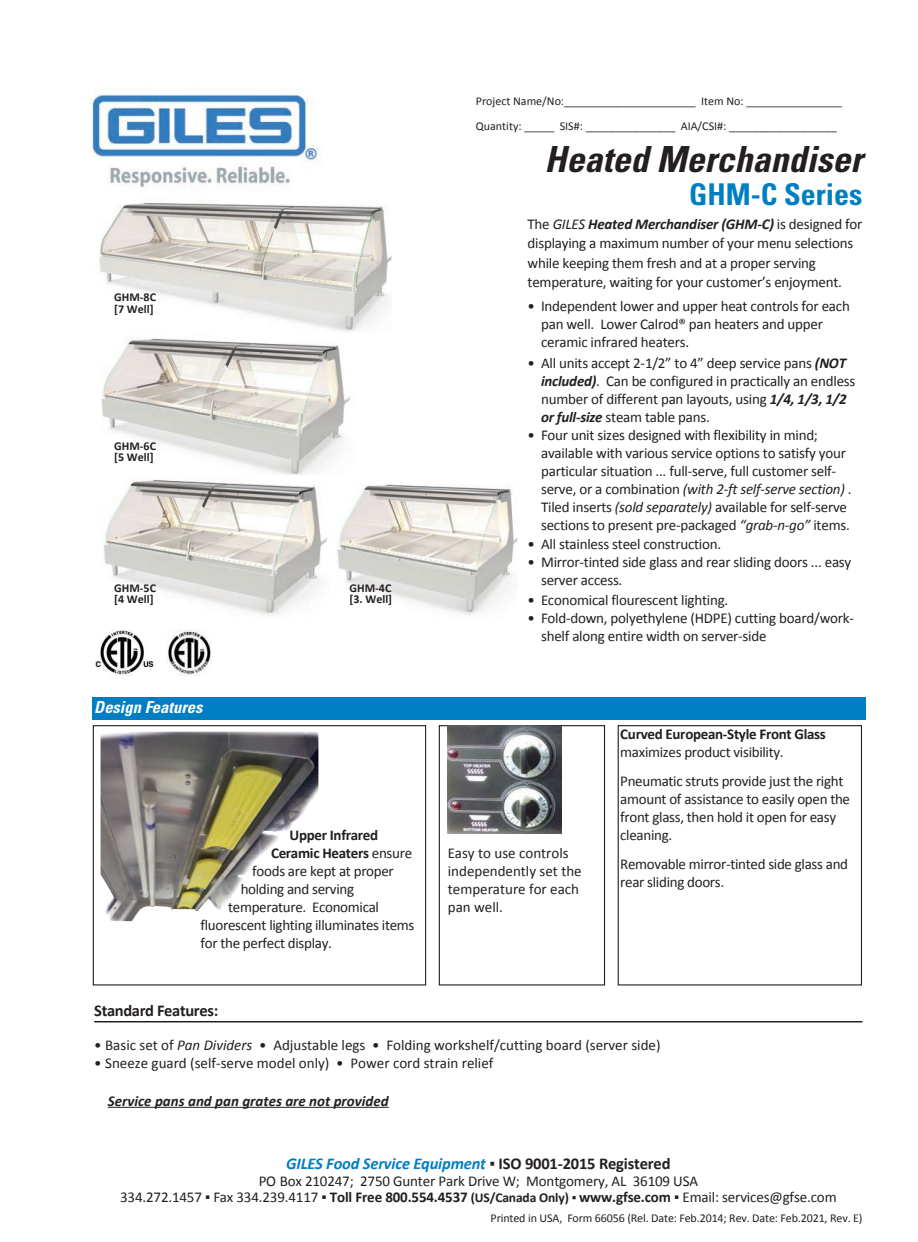
<style>
.page{position:relative;width:918px;height:1242px;background:#fff}
.page>*{position:absolute;margin:0;border:0;box-sizing:border-box;transform-origin:0 0}
.t1{font:italic 700 condensed 36px "Univers";color:#231f20}
.t2{font:700 condensed 30px "Univers";color:#007ec3}
.t3{font:italic 700 16.5px "Calibri";letter-spacing:-.01em;color:#007ec3}
.t4{font:700 16.5px "Calibri";letter-spacing:-.02em;color:#231f20}
.t5{font:italic 700 condensed 16.5px "Univers";color:#fff}
.t6{font:15px/18px "Calibri";letter-spacing:-.015em;color:#231f20}
.t7{font:700 15px "Calibri";letter-spacing:-.02em;color:#231f20}
.t8{font:italic 700 15px "Calibri";color:#231f20}
.t9{font:12px/25.2px "Calibri";letter-spacing:-.01em;color:#231f20}
.t10{font:700 12px/11.4px "Calibri";color:#231f20}
.s1{font-weight:400}
.s2{font-style:italic}
.s3{font-weight:700;font-style:italic}
.s4{font-weight:400;font-style:normal;color:#231f20}
.s5{font-style:normal;color:#231f20}
.s6{font-weight:700}
.s7{font-weight:700;font-size:13.5px}
.s8{font-size:13.5px}
</style>
<div class="page">
<div style="left:439px;top:725px;width:166px;height:261px;border:1px solid #231f20"></div>
<img style="left:99px;top:202px;width:293px;height:130px">
<div style="left:618px;top:725px;width:244px;height:261px;border:1px solid #231f20"></div>
<img style="left:101px;top:338px;width:250px;height:137px">
<img style="left:103px;top:479px;width:414px;height:136px">
<img style="left:448px;top:725px;width:114px;height:109px">
<img style="left:92px;top:94px;width:227px;height:93px">
<img style="left:95px;top:629px;width:59px;height:46px">
<img style="left:167px;top:629px;width:45px;height:46px">
<div style="left:93px;top:697px;width:773px;height:23px;background:#007ec3"></div>
<div style="left:93px;top:725px;width:333px;height:261px;border:1px solid #231f20"></div>
<img style="left:101px;top:732px;width:217px;height:189px">
<hr style="left:94px;top:1021px;width:769px;height:1px;background:#231f20">
<hr style="left:108px;top:1107px;width:281px;height:1px;background:#231f20">
<p class="t10" style="left:114px;top:293px;width:43px">GHM‐8C [7 Well]</p>
<p class="t10" style="left:114px;top:441px;width:43px">GHM‐6C [5 Well]</p>
<p class="t10" style="left:114px;top:583px;width:43px">GHM‐5C [4 Well]</p>
<p class="t5" style="left:94px;top:701px;width:113px">Design Features</p>
<p class="t10" style="left:350px;top:583px;width:44px">GHM‐4C [3. Well]</p>
<p class="t7" style="left:290px;top:829px;width:90px">Upper Infrared</p>
<p class="t7" style="left:271px;top:847px;width:143px">Ceramic Heaters <span class="s1">ensure</span></p>
<p class="t6" style="left:252px;top:863px;width:143px">foods are kept at proper</p>
<p class="t6" style="left:241px;top:881px;width:115px">holding and serving</p>
<p class="t6" style="left:228px;top:899px;width:152px">temperature. Economical</p>
<p class="t6" style="left:201px;top:917px;width:215px">fluorescent lighting illuminates items</p>
<p class="t6" style="left:201px;top:935px;width:133px">for the perfect display.</p>
<p class="t9" style="left:476px;top:90px;width:368px">Project Name/No:______________________ Item No: ________________<br>Quantity: _____ SIS#: _______________ AIA/CSI#: __________________</p>
<h1 class="t1" style="left:545px;top:146px;width:327px">Heated Merchandiser</h1>
<h2 class="t2" style="left:689px;top:183px;width:175px">GHM-C Series</h2>
<p class="t6" style="left:528px;top:215px;width:336px;line-height:19.5px">The <span class="s2">GILES</span> <span class="s3">Heated Merchandiser (GHM‐C)</span> is designed for displaying a maximum number of your menu selections while keeping them fresh and at a proper serving temperature, waiting for your customer’s enjoyment.</p>
<p class="t6" style="left:541px;top:298px;width:310px;text-indent:-14px">• Independent lower and upper heat controls for each pan well. Lower Calrod® pan heaters and upper ceramic infrared heaters.</p>
<p class="t6" style="left:541px;top:355px;width:316px;text-indent:-13px">• All units accept 2‐1/2” to 4” deep service pans <span class="s3">(NOT included)</span>. Can be configured in practically an endless number of different pan layouts, using <span class="s3">1/4, 1/3, 1/2 or full‐size</span> steam table pans.</p>
<p class="t6" style="left:541px;top:427px;width:312px;text-indent:-14px">• Four unit sizes designed with flexibility in mind; available with various service options to satisfy your particular situation ... full‐serve, full customer self‐ serve, or a combination <span class="s2">(with 2‐ft self‐serve section)</span> .<br>Tiled inserts <span class="s2">(sold separately)</span> available for self‐serve sections to present pre‐packaged <span class="s2">“grab‐n‐go”</span> items.</p>
<p class="t6" style="left:528px;top:537px;width:195px">• All stainless steel construction.</p>
<p class="t6" style="left:541px;top:555px;width:312px;text-indent:-14px">• Mirror‐tinted side glass and rear sliding doors ... easy server access.</p>
<p class="t6" style="left:528px;top:592px;width:202px">• Economical flourescent lighting.</p>
<p class="t6" style="left:541px;top:610px;width:315px;text-indent:-14px">• Fold‐down, polyethylene (HDPE) cutting board/work‐ shelf along entire width on server‐side</p>
<p class="t6" style="left:448px;top:845px;width:135px">Easy to use controls independently set the temperature for each pan well.</p>
<p class="t7" style="left:620px;top:728px;width:207px">Curved European‐Style Front Glass</p>
<p class="t6" style="left:620px;top:739px;width:225px;line-height:28.8px">maximizes product visibility.<br>Pneumatic struts provide just the right</p>
<p class="t6" style="left:620px;top:791px;width:231px">amount of assistance to easily open the front glass, then hold it open for easy cleaning.</p>
<p class="t6" style="left:620px;top:856px;width:229px">Removable mirror‐tinted side glass and rear sliding doors.</p>
<p class="t4" style="left:94px;top:1003px;width:125px">Standard Features:</p>
<p class="t6" style="left:94px;top:1037px;width:568px">• Basic set of <span class="s2">Pan Dividers</span> • Adjustable legs • Folding workshelf/cutting board (server side)</p>
<p class="t6" style="left:94px;top:1055px;width:401px">• Sneeze guard (self‐serve model only) • Power cord strain relief</p>
<p class="t8" style="left:108px;top:1094px;width:282px">Service pans and pan grates are not provided</p>
<p class="t3" style="left:286px;top:1157px;width:386px">GILES Food Service Equipment <span class="s4">▪</span> <span class="s5">ISO 9001‐2015 Registered</span></p>
<p class="t6" style="left:120px;top:1174px;width:718px;line-height:16.5px;text-align:center">PO Box 210247; 2750 Gunter Park Drive W; Montgomery, AL 36109 USA<br>334.272.1457 ▪ Fax 334.239.4117 ▪ <span class="s6">Toll Free 800.554.4537</span> <span class="s7">(US/Canada Only)</span> <span class="s8">▪</span> <span class="s6">www.gfse.com</span> ▪ Email: services@gfse.com</p>
<p class="t9" style="left:491px;top:1206px;width:373px">Printed in USA, Form 66056 (Rel. Date: Feb.2014; Rev. Date: Feb.2021, Rev. E)</p>
</div>
